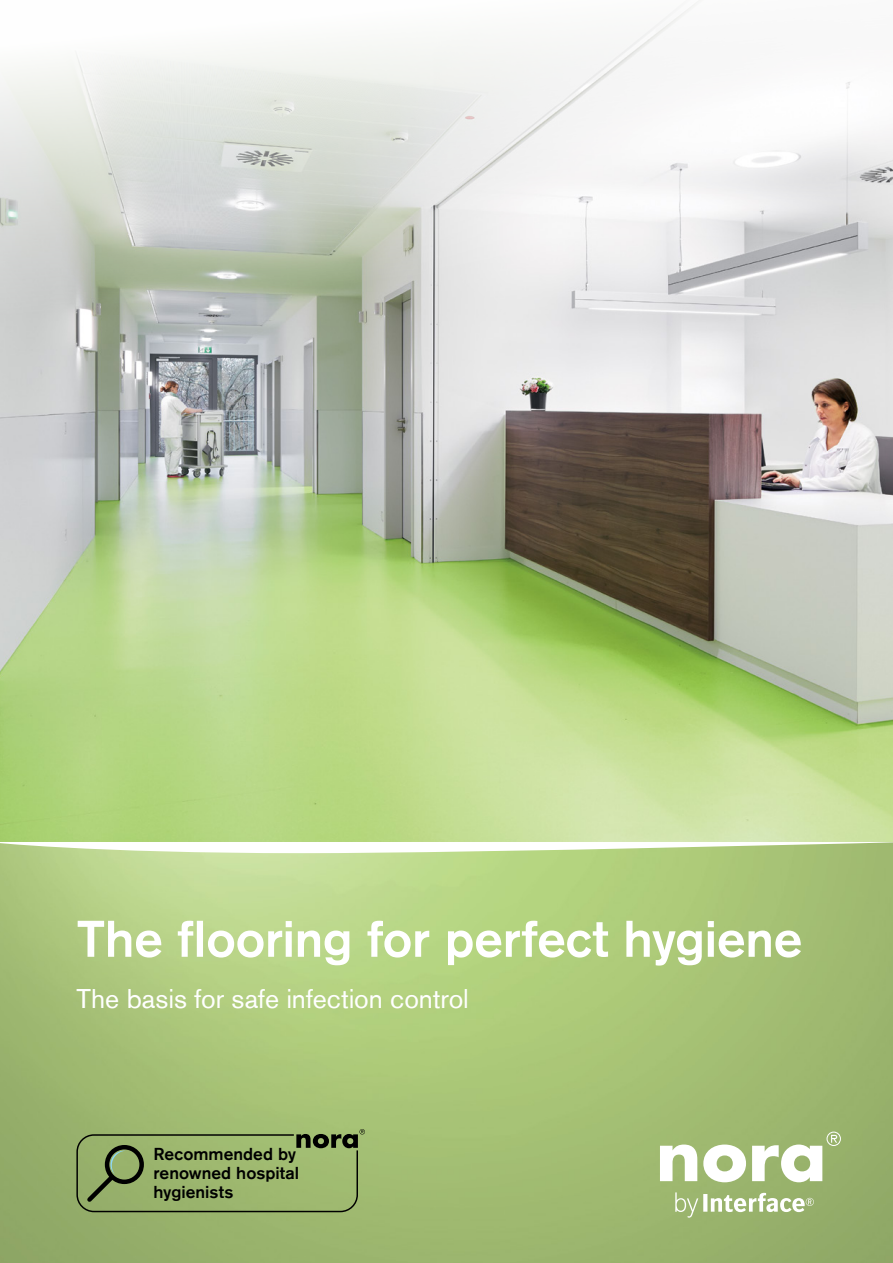
<style>
.page{position:relative;width:893px;height:1263px;background:#fff}
.page>*{position:absolute;margin:0;border:0;box-sizing:border-box;transform-origin:0 0}
.t1{font:500 51px "Akzidenz Grotesk Pro";letter-spacing:-.005em;color:#fff}
.t2{font:27px "Akzidenz Grotesk Pro";letter-spacing:-.005em;color:#fff}
.t3{font:500 17.25px/18.9px "Akzidenz Grotesk Pro";color:#000}
</style>
<div class="page">
<img style="left:0;top:0;width:893px;height:842px">
<img style="left:0;top:853px;width:893px;height:410px">
<svg style="left:0;top:842px;width:893px;height:11px"></svg>
<svg style="left:660px;top:1144px;width:37px;height:37px"></svg>
<svg style="left:703px;top:1144px;width:43px;height:38px"></svg>
<svg style="left:752px;top:1131px;width:89px;height:51px"></svg>
<svg style="left:675px;top:1192px;width:139px;height:25px"></svg>
<svg style="left:76px;top:1129px;width:289px;height:84px;background:#8fa765"></svg>
<h1 class="t1" style="left:77px;top:906px;width:727px">The flooring for perfect hygiene</h1>
<h2 class="t2" style="left:77px;top:981px;width:394px">The basis for safe infection control</h2>
<p class="t3" style="left:153px;top:1144px;width:147px">Recommended by renowned hospital hygienists</p>
</div>
